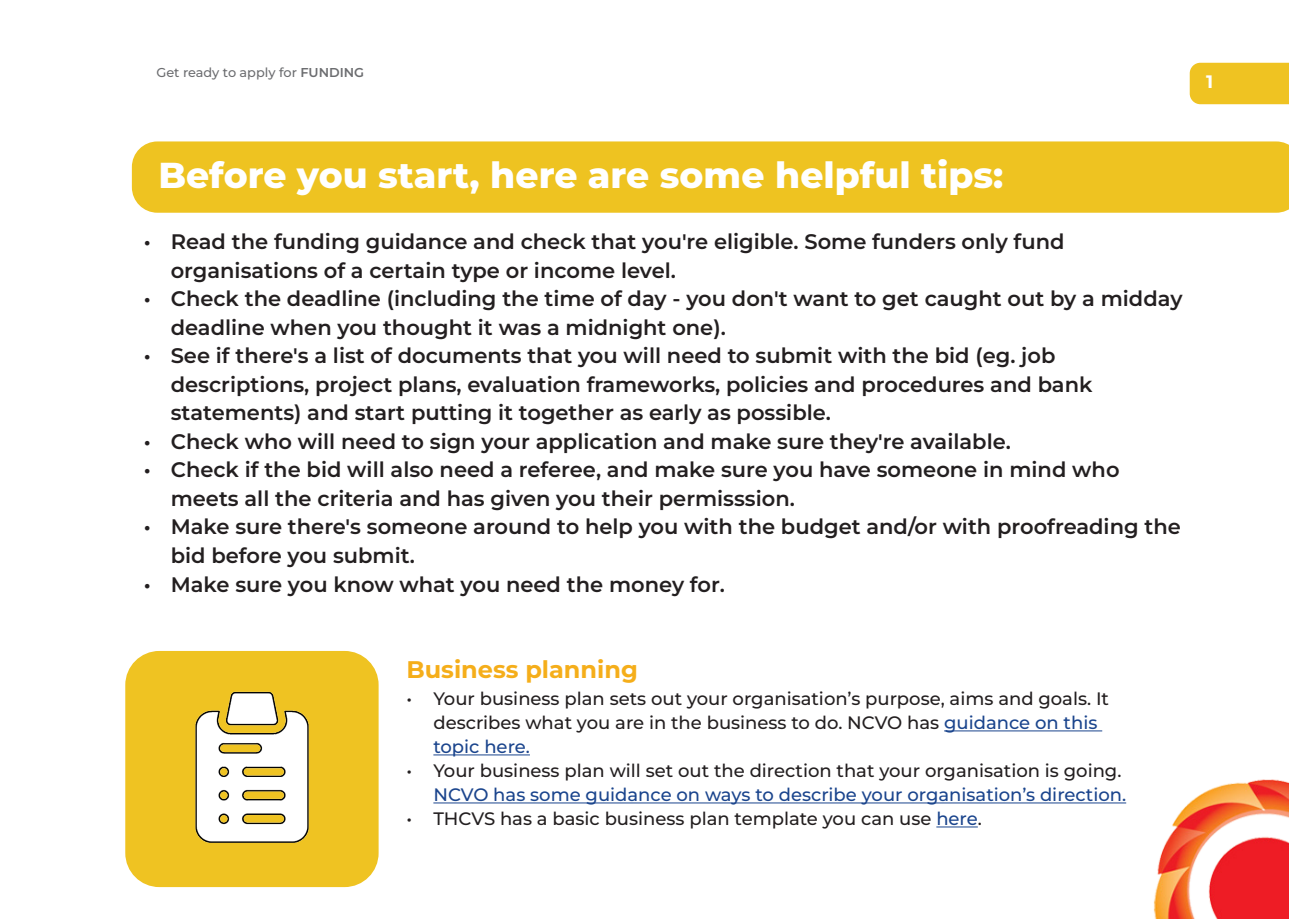
<style>
.page{position:relative;width:1289px;height:919px;background:#fff}
.page>*{position:absolute;margin:0;border:0;box-sizing:border-box;transform-origin:0 0}
.t1{font:800 36px "Montserrat";color:#fff}
.t2{font:700 24px "Montserrat";color:#f5ae1a}
.t3{font:600 21px/28.5px "Montserrat";color:#231f20}
.t4{font:500 18px/24px "Montserrat";color:#231f20}
.t5{font:700 18px "Montserrat";color:#fff}
.t6{font:500 12.9px "Montserrat";color:#6c6d70}
.s1{font-weight:600}
.s2{color:#1b458d}
</style>
<div class="page">
<div style="left:132px;top:141px;width:1156px;height:72px;background:#eec321"></div>
<div style="left:125px;top:651px;width:253px;height:236px;background:#efc322;border-radius:34px"></div>
<div style="left:1189px;top:63px;width:99px;height:41px;background:#efc322"></div>
<hr style="left:944px;top:730px;width:158px;height:1px;background:#1b458d">
<hr style="left:433px;top:754px;width:97px;height:1px;background:#1b458d">
<hr style="left:433px;top:802px;width:693px;height:1px;background:#1b458d">
<hr style="left:936px;top:826px;width:41px;height:1px;background:#1b458d">
<img style="left:195px;top:691px;width:114px;height:152px">
<img style="left:1153px;top:779px;width:135px;height:139px">
<p class="t6" style="left:156px;top:63px;width:209px">Get ready to apply for <span class="s1">FUNDING</span></p>
<p class="t5" style="left:1206px;top:69px;width:9px">1</p>
<p class="t1" style="left:158px;top:149px;width:846px">Before you start, here are some helpful tips:</p>
<p class="t3" style="left:171px;top:226px;width:895px;text-indent:-27px">• Read the funding guidance and check that you're eligible. Some funders only fund organisations of a certain type or income level.</p>
<p class="t3" style="left:171px;top:283px;width:1013px;text-indent:-27px">• Check the deadline (including the time of day - you don't want to get caught out by a midday deadline when you thought it was a midnight one).</p>
<p class="t3" style="left:171px;top:340px;width:923px;text-indent:-27px">• See if there's a list of documents that you will need to submit with the bid (eg. job descriptions, project plans, evaluation frameworks, policies and procedures and bank statements) and start putting it together as early as possible.</p>
<p class="t3" style="left:144px;top:426px;width:868px">• Check who will need to sign your application and make sure they're available.</p>
<p class="t3" style="left:171px;top:454px;width:950px;text-indent:-27px">• Check if the bid will also need a referee, and make sure you have someone in mind who meets all the criteria and has given you their permisssion.</p>
<p class="t3" style="left:171px;top:511px;width:1011px;text-indent:-27px">• Make sure there's someone around to help you with the budget and/or with proofreading the bid before you submit.</p>
<p class="t3" style="left:144px;top:568px;width:582px">• Make sure you know what you need the money for.</p>
<p class="t2" style="left:406px;top:651px;width:233px">Business planning</p>
<p class="t4" style="left:433px;top:686px;width:677px;text-indent:-27px">• Your business plan sets out your organisation’s purpose, aims and goals. It describes what you are in the business to do. NCVO has <span class="s2">guidance on this topic here.</span></p>
<p class="t4" style="left:406px;top:758px;width:721px;text-align:right">• Your business plan will set out the direction that your organisation is going.<br><span class="s2">NCVO has some guidance on ways to describe your organisation’s direction.</span></p>
<p class="t4" style="left:406px;top:806px;width:577px">• THCVS has a basic business plan template you can use <span class="s2">here</span>.</p>
</div>
